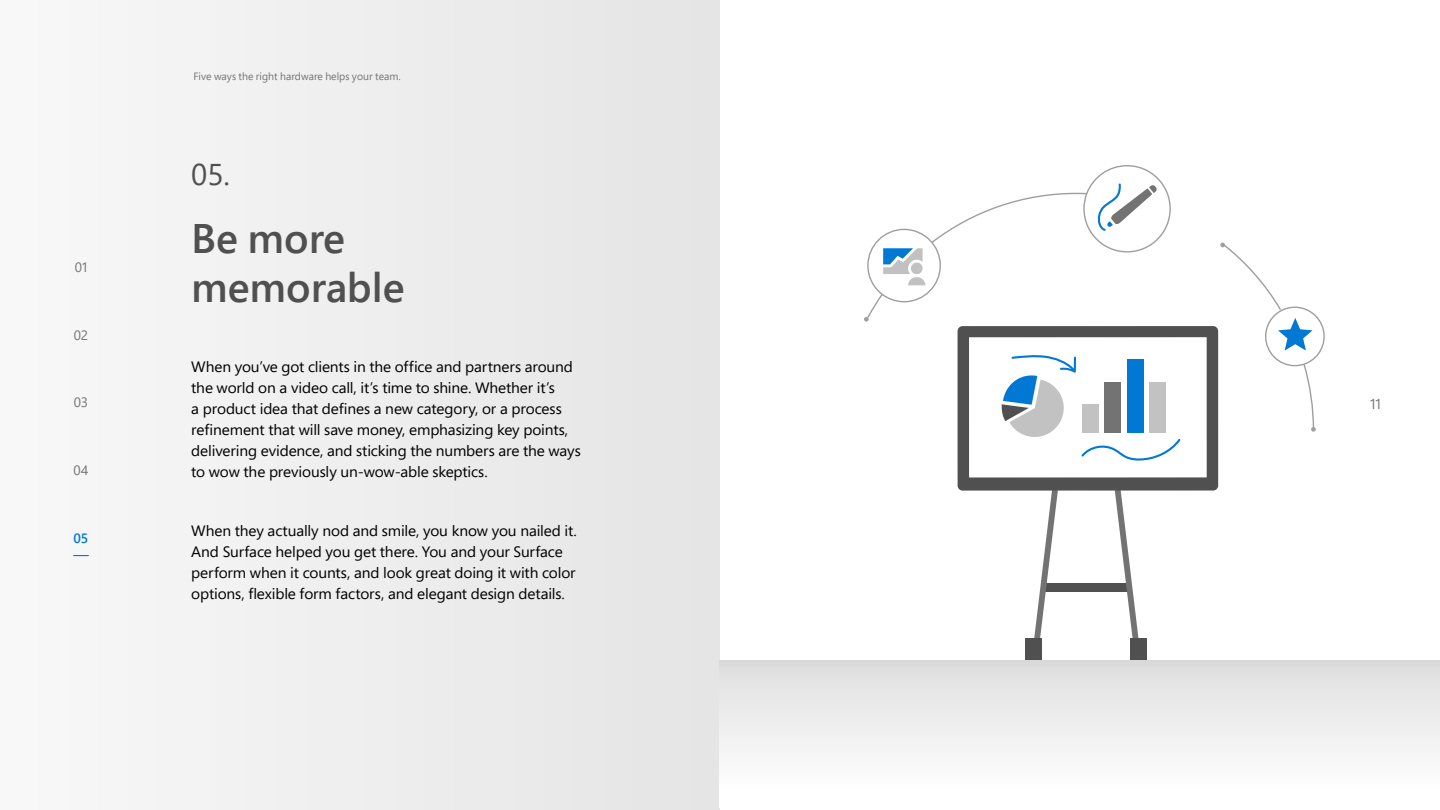
<style>
.page{position:relative;width:1440px;height:810px;background:#fff}
.page>*{position:absolute;margin:0;border:0;box-sizing:border-box;transform-origin:0 0}
.t1{font:600 41.25px/48.8px "Segoe Pro";color:#505050}
.t2{font:30px "Segoe Pro";color:#505050}
.t3{font:15px/21px "Segoe Pro";letter-spacing:-.01em;color:#000;scale:1.04 1}
.t4{font:14.25px "Segoe Pro";color:#737373}
.t5{font:13.5px "Segoe Pro";letter-spacing:-.005em;color:#737373}
.t6{font:600 13.5px "Segoe Pro";color:#0078d7}
.t7{font:10.5px "Segoe Pro";color:#737373}
.s1{color:#30302f}
</style>
<div class="page">
<div style="left:0;top:0;width:720px;height:810px;background:#efefef"></div>
<svg style="left:73px;top:555px;width:16px;height:1px"></svg>
<div style="left:1025px;top:638px;width:17px;height:23px;background:#505050"></div>
<div style="left:1130px;top:638px;width:17px;height:23px;background:#505050"></div>
<svg style="left:864px;top:165px;width:461px;height:473px"></svg>
<div style="left:720px;top:660px;width:720px;height:147px;background:linear-gradient(to bottom,#dedede,#fff)"></div>
<p class="t5" style="left:75px;top:258px;width:14px">01</p>
<p class="t5" style="left:74px;top:326px;width:16px">02</p>
<p class="t5" style="left:74px;top:393px;width:16px">03</p>
<p class="t5" style="left:74px;top:461px;width:16px">04</p>
<p class="t6" style="left:74px;top:529px;width:16px">05</p>
<p class="t7" style="left:194px;top:69px;width:209px">Five ways the right hardware helps your team.</p>
<h2 class="t2" style="left:191px;top:153px;width:40px">05.</h2>
<h1 class="t1" style="left:191px;top:213px;width:215px">Be more memorable</h1>
<p class="t3" style="left:191px;top:356px;width:376px">When you’ve got clients in the office and partners around the world on a video call, it’s time to shine. Whether it’s<br>a product idea that defines a new category, or a process refinement that will save money, emphasizing key points, delivering evidence, and sticking the numbers are the ways to wow the previously un-wow-able skeptics.</p>
<p class="t3" style="left:191px;top:519px;width:372px">When they actually nod and smile, you know you nailed it.<br>And Surface helped you get there. You and your Surface perform when it counts, and look great doing it with color options, flexible form factors, and elegant design details.</p>
<p class="t4" style="left:1370px;top:394px;width:28px">11 <span class="s1">11</span></p>
</div>
